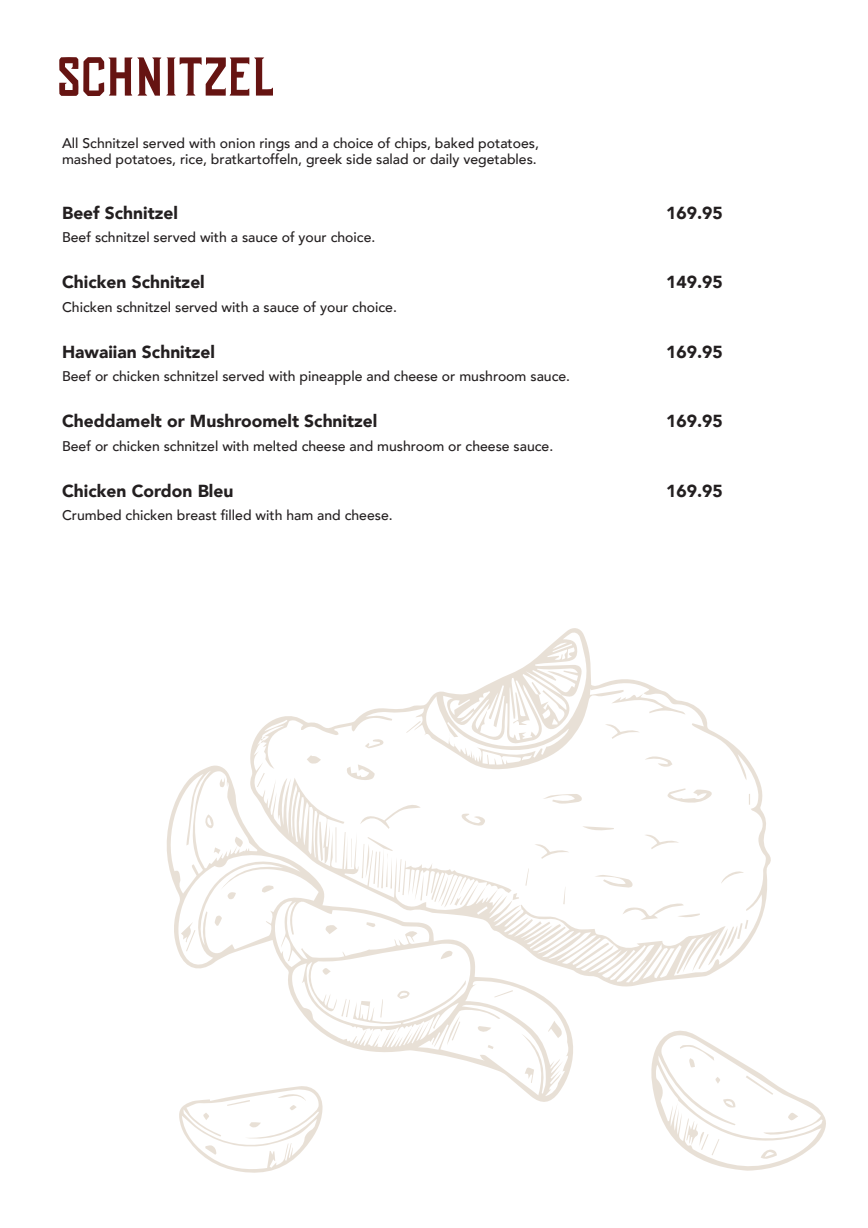
<style>
.page{position:relative;width:868px;height:1228px;background:#fff}
.page>*{position:absolute;margin:0;border:0;box-sizing:border-box;transform-origin:0 0}
.Headings{font:54.53px "Shadow Hill";letter-spacing:.015em;color:#661412}
.food_title{font:900 17.39px "Avenir";color:#231f20}
.body_text{font:500 14px "Avenir";color:#231f20}
</style>
<div class="page">
<svg style="left:250px;top:628px;width:521px;height:359px"></svg>
<svg style="left:167px;top:764px;width:416px;height:338px"></svg>
<svg style="left:532px;top:682px;width:9px;height:13px"></svg>
<svg style="left:667px;top:788px;width:46px;height:15px"></svg>
<svg style="left:611px;top:692px;width:75px;height:22px"></svg>
<svg style="left:347px;top:764px;width:28px;height:18px"></svg>
<svg style="left:360px;top:801px;width:61px;height:28px"></svg>
<svg style="left:594px;top:874px;width:39px;height:14px"></svg>
<svg style="left:543px;top:794px;width:40px;height:10px"></svg>
<svg style="left:461px;top:813px;width:24px;height:14px"></svg>
<svg style="left:645px;top:756px;width:27px;height:11px"></svg>
<svg style="left:605px;top:723px;width:35px;height:16px"></svg>
<svg style="left:644px;top:834px;width:35px;height:15px"></svg>
<svg style="left:534px;top:843px;width:35px;height:16px"></svg>
<svg style="left:307px;top:755px;width:14px;height:9px"></svg>
<svg style="left:582px;top:826px;width:32px;height:6px"></svg>
<svg style="left:365px;top:738px;width:20px;height:10px"></svg>
<svg style="left:721px;top:868px;width:23px;height:16px"></svg>
<svg style="left:336px;top:827px;width:1px;height:35px"></svg>
<svg style="left:622px;top:903px;width:78px;height:17px"></svg>
<svg style="left:351px;top:838px;width:1px;height:29px"></svg>
<svg style="left:406px;top:721px;width:15px;height:12px"></svg>
<svg style="left:362px;top:837px;width:157px;height:70px"></svg>
<svg style="left:525px;top:868px;width:4px;height:18px"></svg>
<svg style="left:563px;top:887px;width:2px;height:17px"></svg>
<svg style="left:257px;top:773px;width:8px;height:14px"></svg>
<svg style="left:708px;top:920px;width:40px;height:45px"></svg>
<svg style="left:319px;top:822px;width:4px;height:40px"></svg>
<svg style="left:258px;top:736px;width:9px;height:10px"></svg>
<svg style="left:441px;top:950px;width:12px;height:9px"></svg>
<svg style="left:397px;top:990px;width:13px;height:9px"></svg>
<svg style="left:322px;top:968px;width:9px;height:7px"></svg>
<svg style="left:341px;top:999px;width:9px;height:18px"></svg>
<svg style="left:380px;top:999px;width:3px;height:18px"></svg>
<svg style="left:262px;top:885px;width:12px;height:8px"></svg>
<svg style="left:214px;top:915px;width:8px;height:11px"></svg>
<svg style="left:227px;top:891px;width:9px;height:9px"></svg>
<svg style="left:325px;top:925px;width:12px;height:9px"></svg>
<svg style="left:366px;top:922px;width:10px;height:5px"></svg>
<svg style="left:525px;top:1067px;width:9px;height:16px"></svg>
<svg style="left:478px;top:1026px;width:13px;height:7px"></svg>
<svg style="left:447px;top:1016px;width:13px;height:29px"></svg>
<svg style="left:488px;top:1045px;width:6px;height:4px"></svg>
<svg style="left:204px;top:814px;width:10px;height:14px"></svg>
<svg style="left:234px;top:837px;width:10px;height:10px"></svg>
<svg style="left:220px;top:777px;width:5px;height:10px"></svg>
<svg style="left:214px;top:847px;width:7px;height:7px"></svg>
<svg style="left:548px;top:1021px;width:15px;height:17px"></svg>
<svg style="left:494px;top:990px;width:19px;height:7px"></svg>
<svg style="left:181px;top:922px;width:14px;height:29px"></svg>
<svg style="left:651px;top:1030px;width:175px;height:141px"></svg>
<svg style="left:178px;top:1084px;width:145px;height:89px"></svg>
<p class="Headings" style="left:57px;top:51px;width:219px">SCHNITZEL</p>
<p class="body_text" style="left:62px;top:131px;width:478px">All Schnitzel served with onion rings and a choice of chips, baked potatoes,</p>
<p class="body_text" style="left:62px;top:147px;width:476px">mashed potatoes, rice, bratkartoffeln, greek side salad or daily vegetables.</p>
<p class="food_title" style="left:62px;top:198px;width:118px">Beef Schnitzel</p>
<p class="food_title" style="left:666px;top:198px;width:58px">169.95</p>
<p class="body_text" style="left:62px;top:225px;width:315px">Beef schnitzel served with a sauce of your choice.</p>
<p class="food_title" style="left:62px;top:267px;width:144px">Chicken Schnitzel</p>
<p class="food_title" style="left:666px;top:267px;width:58px">149.95</p>
<p class="body_text" style="left:62px;top:295px;width:336px">Chicken schnitzel served with a sauce of your choice.</p>
<p class="food_title" style="left:62px;top:337px;width:155px">Hawaiian Schnitzel</p>
<p class="food_title" style="left:666px;top:337px;width:58px">169.95</p>
<p class="body_text" style="left:62px;top:364px;width:510px">Beef or chicken schnitzel served with pineapple and cheese or mushroom sauce.</p>
<p class="food_title" style="left:62px;top:406px;width:317px">Cheddamelt or Mushroomelt Schnitzel</p>
<p class="food_title" style="left:666px;top:406px;width:58px">169.95</p>
<p class="body_text" style="left:62px;top:434px;width:493px">Beef or chicken schnitzel with melted cheese and mushroom or cheese sauce.</p>
<p class="food_title" style="left:62px;top:476px;width:173px">Chicken Cordon Bleu</p>
<p class="food_title" style="left:666px;top:476px;width:58px">169.95</p>
<p class="body_text" style="left:62px;top:503px;width:332px">Crumbed chicken breast filled with ham and cheese.</p>
</div>
